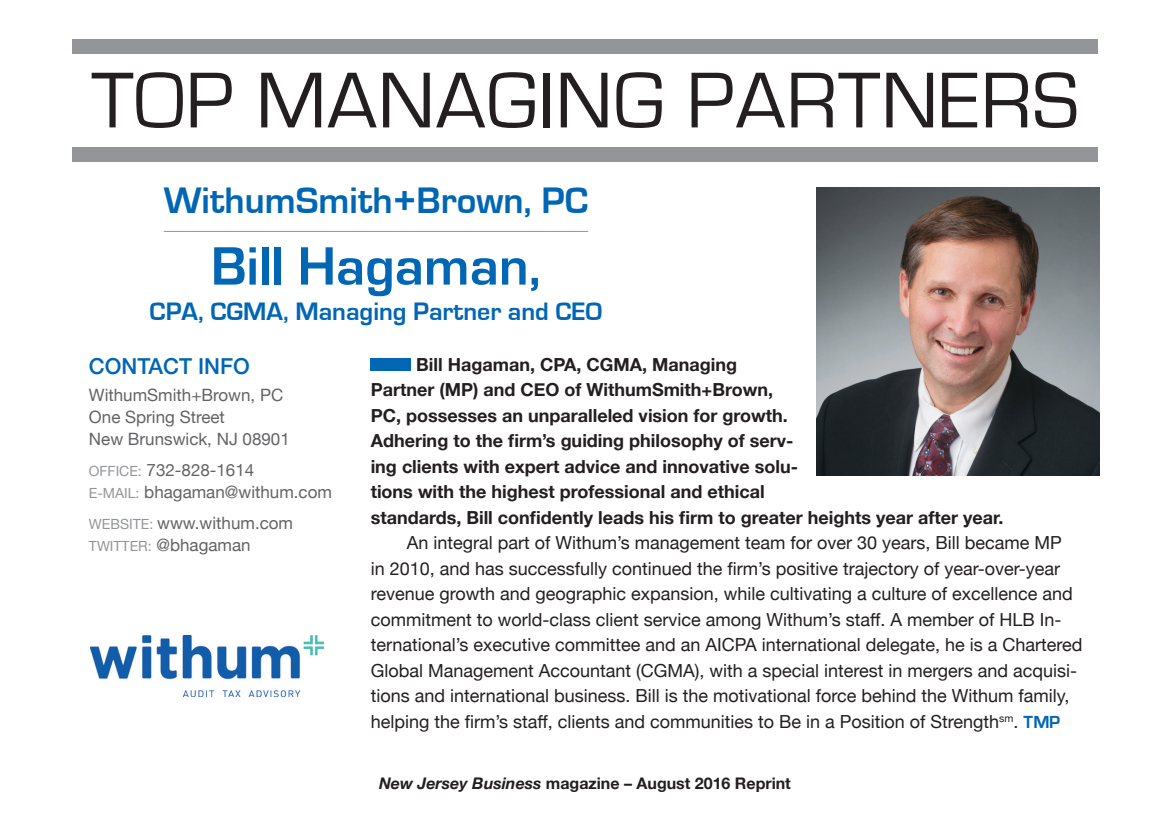
<style>
.page{position:relative;width:1170px;height:828px;background:#fff}
.page>*{position:absolute;margin:0;border:0;box-sizing:border-box;transform-origin:0 0}
.t1{font:82px "Eurostile";letter-spacing:.01em;color:#231f20}
.t2{font:700 56px "Eurostile";color:#0166b3}
.t3{font:700 38px "Eurostile";color:#0166b3}
.t4{font:700 26px "Eurostile";color:#0166b3}
.t5{font:500 22px "Helvetica Neue";color:#0166b3}
.t6{font:18px/25.6px "Helvetica Neue";color:#231f20}
.t7{font:700 18px/25.6px "Helvetica Neue";color:#231f20}
.t8{font:17px/22px "Helvetica Neue";color:#636366}
.t9{font:700 16px "Helvetica Neue";color:#231f20}
.s1{font-size:14px;color:#939598}
.s2{font-family:"Eurostile";font-weight:700;color:#0166b3}
.s3{font-style:italic}
</style>
<div class="page">
<div style="left:72px;top:147px;width:1026px;height:14px;background:#939598"></div>
<div style="left:72px;top:39px;width:1026px;height:14px;background:#939598"></div>
<img style="left:816px;top:188px;width:283px;height:288px">
<div style="left:371px;top:358px;width:40px;height:12px;background:#0166b3"></div>
<hr style="left:164px;top:231px;width:424px;height:1px;background:#939598">
<img style="left:90px;top:635px;width:234px;height:61px">
<h1 class="t1" style="left:91px;top:56px;width:989px">TOP MANAGING PARTNERS</h1>
<h3 class="t3" style="left:164px;top:180px;width:426px">WithumSmith+Brown, PC</h3>
<h2 class="t2" style="left:211px;top:236px;width:332px">Bill Hagaman,</h2>
<h3 class="t4" style="left:150px;top:297px;width:454px">CPA, CGMA, Managing Partner and CEO</h3>
<p class="t5" style="left:89px;top:349px;width:162px">CONTACT INFO</p>
<p class="t8" style="left:89px;top:385px;width:202px">WithumSmith+Brown, PC<br>One Spring Street<br>New Brunswick, NJ 08901</p>
<p class="t8" style="left:89px;top:460px;width:245px"><span class="s1">OFFICE:</span> 732-828-1614<br><span class="s1">E-MAIL:</span> bhagaman@withum.com</p>
<p class="t8" style="left:89px;top:513px;width:206px"><span class="s1">WEBSITE:</span> www.withum.com<br><span class="s1">TWITTER:</span> @bhagaman</p>
<p class="t7" style="left:371px;top:352px;width:634px;text-indent:46px">Bill Hagaman, CPA, CGMA, Managing<br>Partner (MP) and CEO of WithumSmith+Brown,<br>PC, possesses an unparalleled vision for growth.<br>Adhering to the firm’s guiding philosophy of serv-<br>ing clients with expert advice and innovative solu-<br>tions with the highest professional and ethical<br>standards, Bill confidently leads his firm to greater heights year after year.</p>
<p class="t6" style="left:371px;top:531px;width:713px;text-indent:36px">An integral part of Withum’s management team for over 30 years, Bill became MP<br>in 2010, and has successfully continued the firm’s positive trajectory of year-over-year revenue growth and geographic expansion, while cultivating a culture of excellence and commitment to world-class client service among Withum’s staff. A member of HLB In&shy;ternational’s executive committee and an AICPA international delegate, he is a Chartered Global Management Accountant (CGMA), with a special interest in mergers and acquisi&shy;tions and international business. Bill is the motivational force behind the Withum family, helping the firm’s staff, clients and communities to Be in a Position of Strength<sup>sm</sup>. <span class="s2">TMP</span></p>
<p class="t9" style="left:379px;top:771px;width:413px"><span class="s3">New Jersey Business</span> magazine – August 2016 Reprint</p>
</div>
